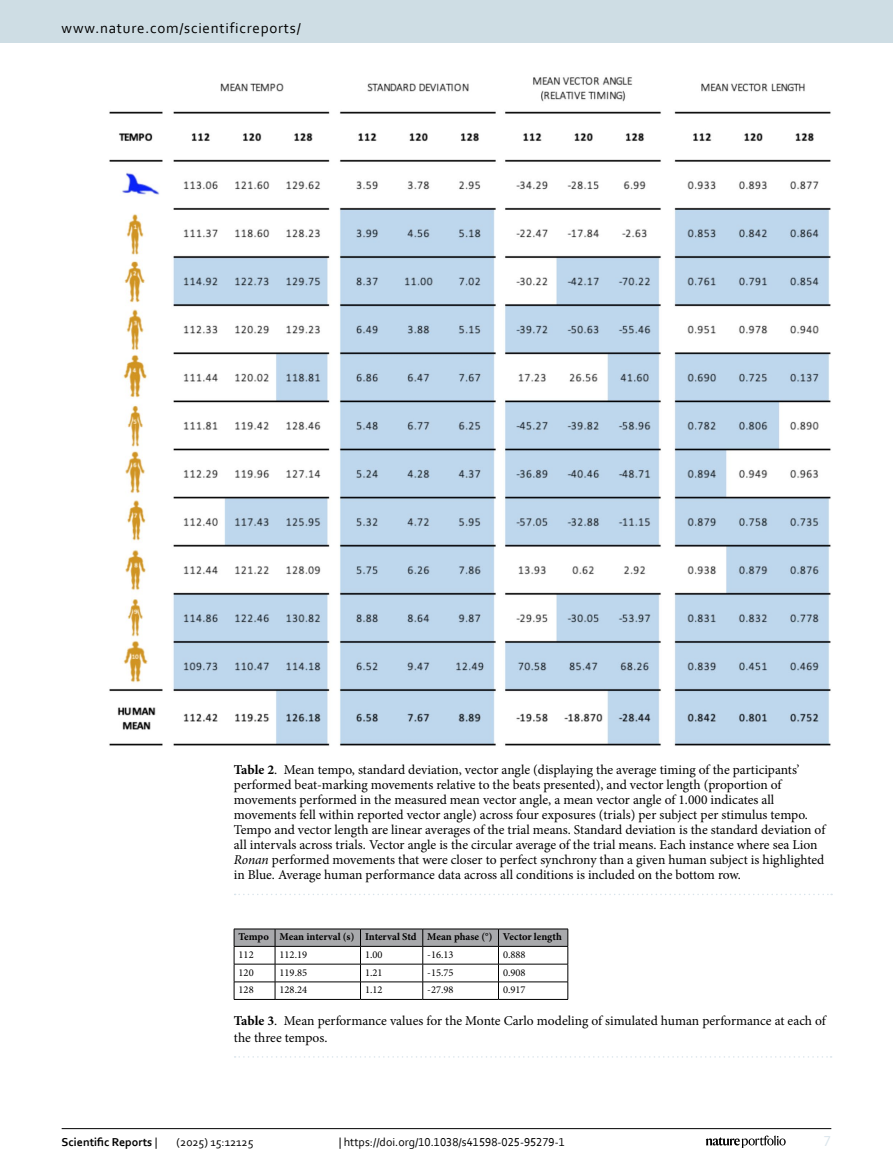
<style>
.page{position:relative;width:893px;height:1174px;background:#fff}
.page>*{position:absolute;margin:0;border:0;box-sizing:border-box;transform-origin:0 0}
.t1{font:15px "Corbel";letter-spacing:.05em;color:#000}
.t2{font:15px "Corbel";color:#d9e4eb}
.Figure_Caption{font:13.5px/15px "Minion Pro";color:#000}
.Table_Caption{font:13.5px/16.5px "Minion Pro";letter-spacing:-.005em;color:#000}
.t3{font:12px "Corbel";color:#000}
.t4{font:700 12px "Corbel";color:#000}
.Table_Body{font:10.5px "Minion Pro";color:#000}
.Table_Head{font:700 10.5px "Minion Pro";letter-spacing:-.005em;color:#000}
.s1{font-weight:700}
.s2{font-style:italic}
.s3{font-weight:400}
</style>
<div class="page">
<hr style="left:234px;top:928px;width:41px;height:1px;background:#000">
<hr style="left:275px;top:928px;width:85px;height:1px;background:#000">
<hr style="left:360px;top:928px;width:63px;height:1px;background:#000">
<hr style="left:423px;top:928px;width:75px;height:1px;background:#000">
<hr style="left:498px;top:928px;width:70px;height:1px;background:#000">
<hr style="left:275px;top:999px;width:85px;height:1px;background:#000">
<hr style="left:360px;top:999px;width:63px;height:1px;background:#000">
<hr style="left:423px;top:999px;width:75px;height:1px;background:#000">
<svg style="left:234px;top:929px;width:335px;height:70px"></svg>
<hr style="left:498px;top:999px;width:70px;height:1px;background:#000">
<hr style="left:234px;top:999px;width:41px;height:1px;background:#000">
<svg style="left:235px;top:1056px;width:597px;height:1px"></svg>
<img style="left:109px;top:77px;width:722px;height:669px">
<svg style="left:235px;top:893px;width:597px;height:2px"></svg>
<hr style="left:62px;top:1128px;width:769px;height:1px;background:#000">
<svg style="left:706px;top:1135px;width:80px;height:12px"></svg>
<div style="left:0;top:0;width:893px;height:43px;background:#cedde4"></div>
<p class="t1" style="left:62px;top:18px;width:241px">www.nature.com/scientificreports/</p>
<p class="Figure_Caption" style="left:234px;top:762px;width:593px"><span class="s1">Table 2</span>. Mean tempo, standard deviation, vector angle (displaying the average timing of the participants’ performed beat-marking movements relative to the beats presented), and vector length (proportion of movements performed in the measured mean vector angle, a mean vector angle of 1.000 indicates all movements fell within reported vector angle) across four exposures (trials) per subject per stimulus tempo.<br>Tempo and vector length are linear averages of the trial means. Standard deviation is the standard deviation of all intervals across trials. Vector angle is the circular average of the trial means. Each instance where sea Lion <span class="s2">Ronan</span> performed movements that were closer to perfect synchrony than a given human subject is highlighted in Blue. Average human performance data across all conditions is included on the bottom row.</p>
<p class="Table_Head" style="left:239px;top:929px;width:32px">Tempo</p>
<p class="Table_Head" style="left:280px;top:929px;width:76px">Mean interval (s)</p>
<p class="Table_Head" style="left:365px;top:929px;width:53px">Interval Std</p>
<p class="Table_Head" style="left:427px;top:929px;width:67px">Mean phase (°)</p>
<p class="Table_Head" style="left:503px;top:929px;width:60px">Vector length</p>
<p class="Table_Body" style="left:239px;top:947px;width:17px">112</p>
<p class="Table_Body" style="left:280px;top:947px;width:29px">112.19</p>
<p class="Table_Body" style="left:365px;top:947px;width:19px">1.00</p>
<p class="Table_Body" style="left:427px;top:947px;width:28px">-16.13</p>
<p class="Table_Body" style="left:503px;top:947px;width:24px">0.888</p>
<p class="Table_Body" style="left:239px;top:965px;width:17px">120</p>
<p class="Table_Body" style="left:280px;top:965px;width:29px">119.85</p>
<p class="Table_Body" style="left:365px;top:965px;width:19px">1.21</p>
<p class="Table_Body" style="left:427px;top:965px;width:28px">-15.75</p>
<p class="Table_Body" style="left:503px;top:965px;width:24px">0.908</p>
<p class="Table_Body" style="left:239px;top:983px;width:17px">128</p>
<p class="Table_Body" style="left:280px;top:983px;width:29px">128.24</p>
<p class="Table_Body" style="left:365px;top:983px;width:19px">1.12</p>
<p class="Table_Body" style="left:427px;top:983px;width:28px">-27.98</p>
<p class="Table_Body" style="left:503px;top:983px;width:24px">0.917</p>
<p class="Table_Caption" style="left:234px;top:1012px;width:594px"><span class="s1">Table 3</span>. Mean performance values for the Monte Carlo modeling of simulated human performance at each of the three tempos.</p>
<p class="t4" style="left:62px;top:1134px;width:97px">Scientific Reports <span class="s3">|</span></p>
<p class="t3" style="left:177px;top:1134px;width:78px">(2025) 15:12125</p>
<p class="t3" style="left:339px;top:1134px;width:228px">| https://doi.org/10.1038/s41598-025-95279-1</p>
<p class="t2" style="left:824px;top:1132px;width:9px">7</p>
</div>
